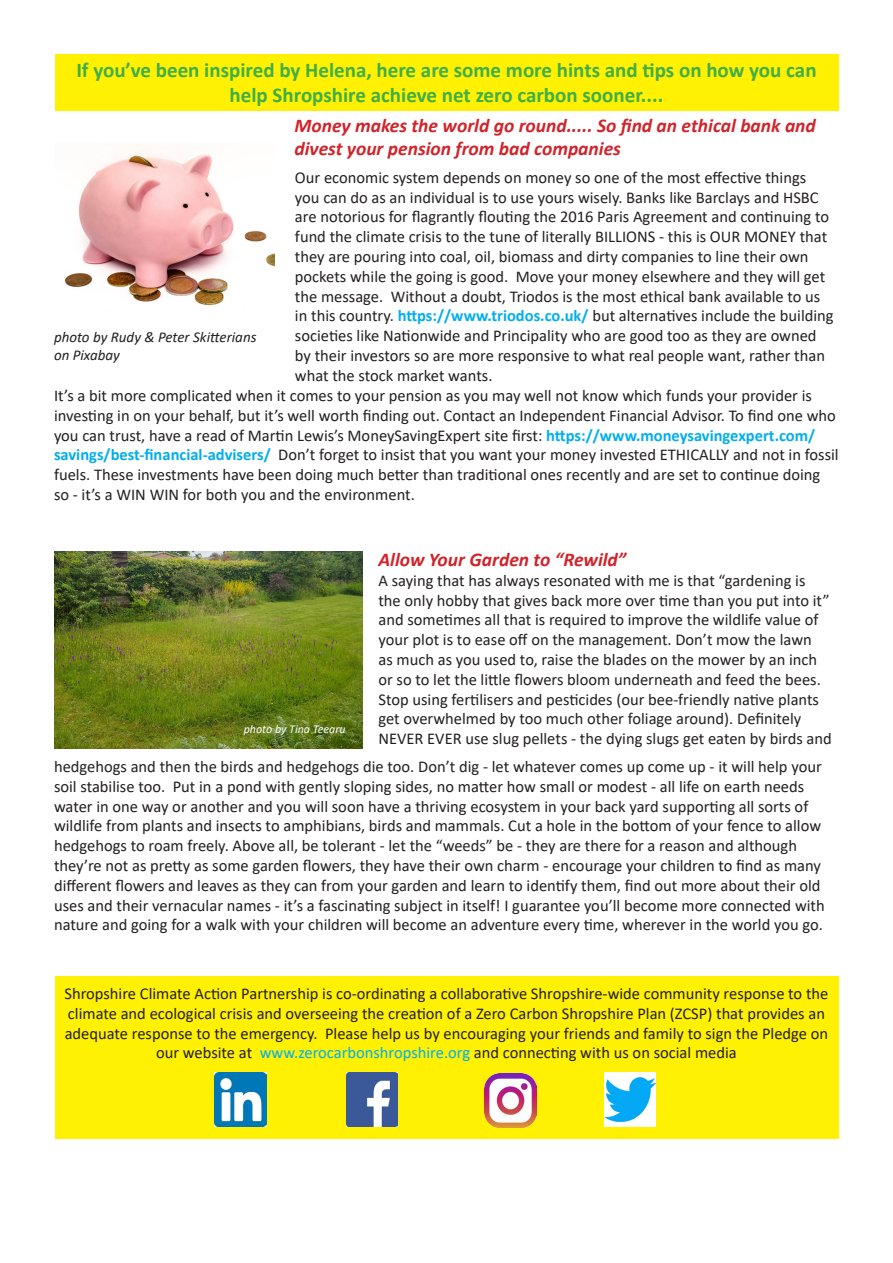
<style>
.page{position:relative;width:893px;height:1263px;background:#fff}
.page>*{position:absolute;margin:0;border:0;box-sizing:border-box;transform-origin:0 0}
.t1{font:700 21px "Calibri";color:#40ae49}
.t2{font:italic 700 19.5px/23.4px "Calibri";color:#d1232a}
.t3{font:16.5px/19.8px "Calibri";color:#231f20}
.t4{font:italic 15px/18px "Calibri";color:#231f20}
.t5{font:italic 12px "Calibri";color:#fff}
.s1{font-weight:700;color:#00aeef}
.s2{color:#00aeef}
</style>
<div class="page">
<div style="left:56px;top:977px;width:783px;height:162px;background:#fff101"></div>
<img style="left:347px;top:1072px;width:51px;height:54px">
<img style="left:485px;top:1073px;width:51px;height:54px">
<img style="left:604px;top:1072px;width:52px;height:54px">
<img style="left:215px;top:1072px;width:51px;height:54px">
<img style="left:54px;top:551px;width:309px;height:197px">
<div style="left:55px;top:54px;width:783px;height:57px;background:#fff101"></div>
<img style="left:64px;top:144px;width:210px;height:162px">
<p class="t1" style="left:76px;top:55px;width:742px">If you’ve been inspired by Helena, here are some more hints and tips on how you can</p>
<p class="t1" style="left:230px;top:80px;width:435px">help Shropshire achieve net zero carbon sooner....</p>
<p class="t4" style="left:54px;top:327px;width:204px">photo by Rudy &amp; Peter Skitterians on Pixabay</p>
<p class="t2" style="left:294px;top:113px;width:523px">Money makes the world go round..... So find an ethical bank and divest your pension from bad companies</p>
<p class="t3" style="left:295px;top:167px;width:540px">Our economic system depends on money so one of the most effective things you can do as an individual is to use yours wisely. Banks like Barclays and HSBC are notorious for flagrantly flouting the 2016 Paris Agreement and continuing to fund the climate crisis to the tune of literally BILLIONS - this is OUR MONEY that they are pouring into coal, oil, biomass and dirty companies to line their own pockets while the going is good. Move your money elsewhere and they will get the message. Without a doubt, Triodos is the most ethical bank available to us in this country. <span class="s1">https://www.triodos.co.uk/</span> but alternatives include the building societies like Nationwide and Principality who are good too as they are owned by their investors so are more responsive to what real people want, rather than what the stock market wants.</p>
<p class="t3" style="left:54px;top:385px;width:786px">It’s a bit more complicated when it comes to your pension as you may well not know which funds your provider is investing in on your behalf, but it’s well worth finding out. Contact an Independent Financial Advisor. To find one who you can trust, have a read of Martin Lewis’s MoneySavingExpert site first: <span class="s1">https://www.moneysavingexpert.com/ savings/best-financial-advisers/</span> Don’t forget to insist that you want your money invested ETHICALLY and not in fossil fuels. These investments have been doing much better than traditional ones recently and are set to continue doing so - it’s a WIN WIN for both you and the environment.</p>
<p class="t2" style="left:378px;top:547px;width:249px">Allow Your Garden to “Rewild”</p>
<p class="t3" style="left:378px;top:570px;width:455px">A saying that has always resonated with me is that “gardening is the only hobby that gives back more over time than you put into it” and sometimes all that is required to improve the wildlife value of your plot is to ease off on the management. Don’t mow the lawn<br>as much as you used to, raise the blades on the mower by an inch or so to let the little flowers bloom underneath and feed the bees.<br>Stop using fertilisers and pesticides (our bee-friendly native plants get overwhelmed by too much other foliage around). Definitely NEVER EVER use slug pellets - the dying slugs get eaten by birds and</p>
<p class="t3" style="left:54px;top:756px;width:772px">hedgehogs and then the birds and hedgehogs die too. Don’t dig - let whatever comes up come up - it will help your soil stabilise too. Put in a pond with gently sloping sides, no matter how small or modest - all life on earth needs water in one way or another and you will soon have a thriving ecosystem in your back yard supporting all sorts of wildlife from plants and insects to amphibians, birds and mammals. Cut a hole in the bottom of your fence to allow hedgehogs to roam freely. Above all, be tolerant - let the “weeds” be - they are there for a reason and although they’re not as pretty as some garden flowers, they have their own charm - encourage your children to find as many different flowers and leaves as they can from your garden and learn to identify them, find out more about their old uses and their vernacular names - it’s a fascinating subject in itself! I guarantee you’ll become more connected with nature and going for a walk with your children will become an adventure every time, wherever in the world you go.</p>
<p class="t5" style="left:244px;top:721px;width:103px">photo by Tina Teearu</p>
<p class="t3" style="left:64px;top:983px;width:765px;text-align:center">Shropshire Climate Action Partnership is co-ordinating a collaborative Shropshire-wide community response to the climate and ecological crisis and overseeing the creation of a Zero Carbon Shropshire Plan (ZCSP) that provides an adequate response to the emergency. Please help us by encouraging your friends and family to sign the Pledge on our website at <span class="s2">www.zerocarbonshropshire.org</span> and connecting with us on social media</p>
</div>
